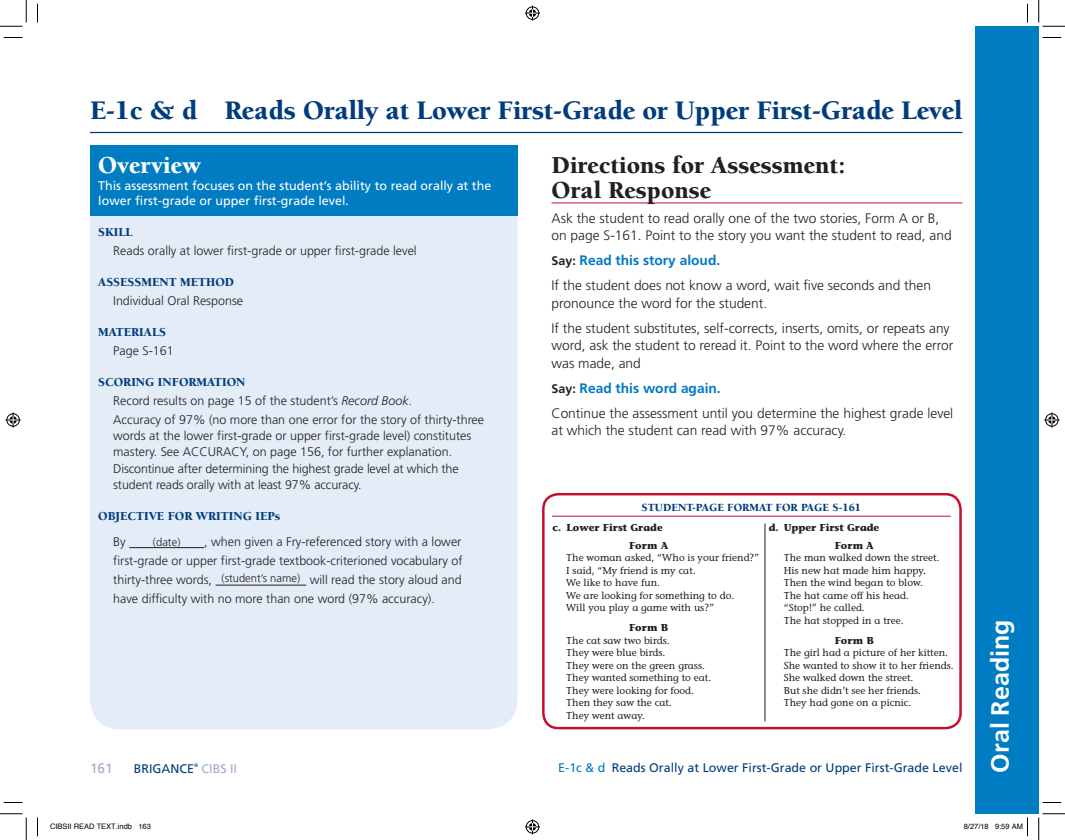
<style>
.page{position:relative;width:1065px;height:840px;background:#fff}
.page>*{position:absolute;margin:0;border:0;box-sizing:border-box;transform-origin:0 0}
.t1{font:900 27.5px "Berkeley Std";letter-spacing:-.01em;color:#013d7d}
.t2{font:900 25px/25px "Berkeley Std";color:#231f20}
.t3{font:700 25px "Frutiger LT Std";color:#fff}
.t4{font:900 25px "Berkeley Std";color:#fff}
.t5{font:300 13.75px/25px "Frutiger LT Std";color:#231f20}
.t6{font:13.75px "Frutiger LT Std";color:#a0abcd}
.t7{font:300 12.5px/18.8px "Frutiger LT Std";color:#231f20}
.t8{font:12.5px/15px "Frutiger LT Std";color:#fff}
.t9{font:900 12.5px "Berkeley Std";color:#013d7d}
.t10{font:12.5px "Frutiger LT Std";color:#013d7d}
.t11{font:12.5px "Frutiger LT Std";color:#a0abcd}
.t12{font:900 11.25px "Berkeley Std";color:#013d7d}
.t13{font:300 11.25px "Frutiger LT Std";color:#231f20}
.t14{font:500 10px/12.5px "Stone Informal Std";color:#231f20}
.t15{font:700 10px/17.5px "Stone Informal Std";color:#231f20}
.t16{font:7.5px "Helvetica";color:#000}
.t17{font:5px "Frutiger LT Std";color:#013d7d}
.s1{font-style:italic}
.s2{font-size:11.25px}
.s3{font-weight:700;font-size:12.5px}
.s4{font-weight:700;color:#0079c2}
.s5{color:#007cc2}
</style>
<div class="page">
<div style="left:975px;top:26px;width:64px;height:788px;background:#007cc2"></div>
<div style="left:90px;top:156px;width:428px;height:573px;background:#e4ecf7;border-radius:30px"></div>
<div style="left:90px;top:146px;width:428px;height:70px;background:#007cc2"></div>
<hr style="left:552px;top:203px;width:410px;height:1px;background:#c3102f">
<hr style="left:129px;top:547px;width:75px;height:1px;background:#231f20">
<hr style="left:216px;top:585px;width:90px;height:1px;background:#231f20">
<hr style="left:90px;top:132px;width:872px;height:1px;background:#013d7d">
<hr style="left:552px;top:516px;width:399px;height:1px;background:#c3102f">
<div style="left:542px;top:493px;width:420px;height:236px;border:2px solid #c3102f;border-radius:15px"></div>
<hr style="left:765px;top:524px;width:1px;height:197px;background:#231f20">
<svg style="left:4px;top:37px;width:18px;height:1px"></svg>
<svg style="left:1042px;top:37px;width:19px;height:1px"></svg>
<svg style="left:4px;top:802px;width:18px;height:1px"></svg>
<svg style="left:1042px;top:802px;width:19px;height:1px"></svg>
<svg style="left:37px;top:4px;width:1px;height:18px"></svg>
<svg style="left:37px;top:818px;width:1px;height:18px"></svg>
<svg style="left:1027px;top:4px;width:1px;height:18px"></svg>
<svg style="left:0;top:0;width:27px;height:27px"></svg>
<svg style="left:0;top:814px;width:27px;height:26px"></svg>
<svg style="left:1039px;top:0;width:26px;height:27px"></svg>
<svg style="left:1039px;top:814px;width:26px;height:26px"></svg>
<svg style="left:525px;top:6px;width:15px;height:15px"></svg>
<svg style="left:525px;top:819px;width:15px;height:15px"></svg>
<svg style="left:6px;top:412px;width:15px;height:16px"></svg>
<svg style="left:1044px;top:412px;width:15px;height:16px"></svg>
<svg style="left:1027px;top:818px;width:1px;height:18px"></svg>
<h1 class="t1" style="left:90px;top:96px;width:874px">E-1c &amp; d Reads Orally at Lower First-Grade or Upper First-Grade Level</h1>
<h2 class="t4" style="left:98px;top:152px;width:104px">Overview</h2>
<p class="t8" style="left:98px;top:178px;width:395px">This assessment focuses on the student’s ability to read orally at the lower first-grade or upper first-grade level.</p>
<p class="t9" style="left:98px;top:226px;width:36px">SKILL</p>
<p class="t7" style="left:113px;top:242px;width:305px">Reads orally at lower first-grade or upper first-grade level</p>
<p class="t9" style="left:98px;top:276px;width:137px">ASSESSMENT METHOD</p>
<p class="t7" style="left:113px;top:292px;width:131px">Individual Oral Response</p>
<p class="t9" style="left:98px;top:326px;width:69px">MATERIALS</p>
<p class="t7" style="left:113px;top:342px;width:62px">Page S-161</p>
<p class="t9" style="left:98px;top:376px;width:149px">SCORING INFORMATION</p>
<p class="t7" style="left:113px;top:392px;width:372px">Record results on page 15 of the student’s <span class="s1">Record Book</span>.<br>Accuracy of 97% (no more than one error for the story of thirty-three</p>
<p class="t7" style="left:113px;top:428px;width:360px;line-height:16.2px">words at the lower first-grade or upper first-grade level) constitutes mastery. See ACCURACY, on page 156, for further explanation.<br>Discontinue after determining the highest grade level at which the student reads orally with at least 97% accuracy.</p>
<p class="t9" style="left:98px;top:510px;width:184px">OBJECTIVE FOR WRITING IEPs</p>
<p class="t7" style="left:113px;top:533px;width:14px">By</p>
<p class="t13" style="left:153px;top:536px;width:29px">(date)</p>
<p class="t7" style="left:113px;top:533px;width:351px;text-align:justify;text-indent:91px">, when given a Fry-referenced story with a lower first-grade or upper first-grade textbook-criterioned vocabulary of thirty-three words, <span class="s2">(student’s name)</span> will read the story aloud and have difficulty with no more than one word (97% accuracy).</p>
<h2 class="t2" style="left:552px;top:153px;width:295px">Directions for Assessment:<br>Oral Response</h2>
<p class="t5" style="left:552px;top:209px;width:402px;line-height:17.5px">Ask the student to read orally one of the two stories, Form A or B, on page S-161. Point to the story you want the student to read, and</p>
<p class="t5" style="left:552px;top:248px;width:381px"><span class="s3">Say:</span> <span class="s4">Read this story aloud.<br></span>If the student does not know a word, wait five seconds and then</p>
<p class="t5" style="left:552px;top:291px;width:400px">pronounce the word for the student.<br>If the student substitutes, self-corrects, inserts, omits, or repeats any</p>
<p class="t5" style="left:552px;top:337px;width:403px;line-height:17.5px">word, ask the student to reread it. Point to the word where the error was made, and</p>
<p class="t5" style="left:552px;top:376px;width:403px"><span class="s3">Say:</span> <span class="s4">Read this word again.<br></span>Continue the assessment until you determine the highest grade level</p>
<p class="t5" style="left:552px;top:418px;width:296px">at which the student can read with 97% accuracy.</p>
<p class="t12" style="left:642px;top:501px;width:221px">STUDENT-PAGE FORMAT FOR PAGE S-161</p>
<p class="t15" style="left:629px;top:519px;width:41px;text-indent:-77px">c. Lower First Grade<br>Form A</p>
<p class="t14" style="left:566px;top:552px;width:194px">The woman asked, “Who is your friend?”<br>I said, “My friend is my cat.<br>We like to have fun.<br>We are looking for something to do.<br>Will you play a game with us?”</p>
<p class="t15" style="left:629px;top:619px;width:41px">Form B</p>
<p class="t14" style="left:566px;top:634px;width:146px">The cat saw two birds.<br>They were blue birds.<br>They were on the green grass.<br>They wanted something to eat.<br>They were looking for food.<br>Then they saw the cat.<br>They went away.</p>
<p class="t15" style="left:835px;top:519px;width:46px;text-indent:-66px">d. Upper First Grade<br>Form A</p>
<p class="t14" style="left:784px;top:552px;width:157px">The man walked down the street.<br>His new hat made him happy.<br>Then the wind began to blow.<br>The hat came off his head. “Stop!” he called.<br>The hat stopped in a tree.</p>
<p class="t15" style="left:835px;top:631px;width:41px">Form B</p>
<p class="t14" style="left:784px;top:647px;width:171px">The girl had a picture of her kitten.<br>She wanted to show it to her friends.<br>She walked down the street.<br>But she didn’t see her friends.<br>They had gone on a picnic.</p>
<p class="t6" style="left:90px;top:760px;width:24px">161</p>
<p class="t11" style="left:202px;top:761px;width:37px">CIBS II</p>
<p class="t10" style="left:134px;top:761px;width:62px">BRIGANCE</p>
<p class="t17" style="left:194px;top:763px;width:5px">®</p>
<p class="t10" style="left:558px;top:761px;width:406px"><span class="s5">E-1c &amp; d</span> Reads Orally at Lower First-Grade or Upper First-Grade Level</p>
<h2 class="t3" style="left:985px;top:772px;width:154px;rotate:-90deg">Oral Reading</h2>
<p class="t16" style="left:50px;top:820px;width:102px">CIBSII READ TEXT.indb 163</p>
<p class="t16" style="left:964px;top:820px;width:61px">8/27/18 9:59 AM</p>
</div>
